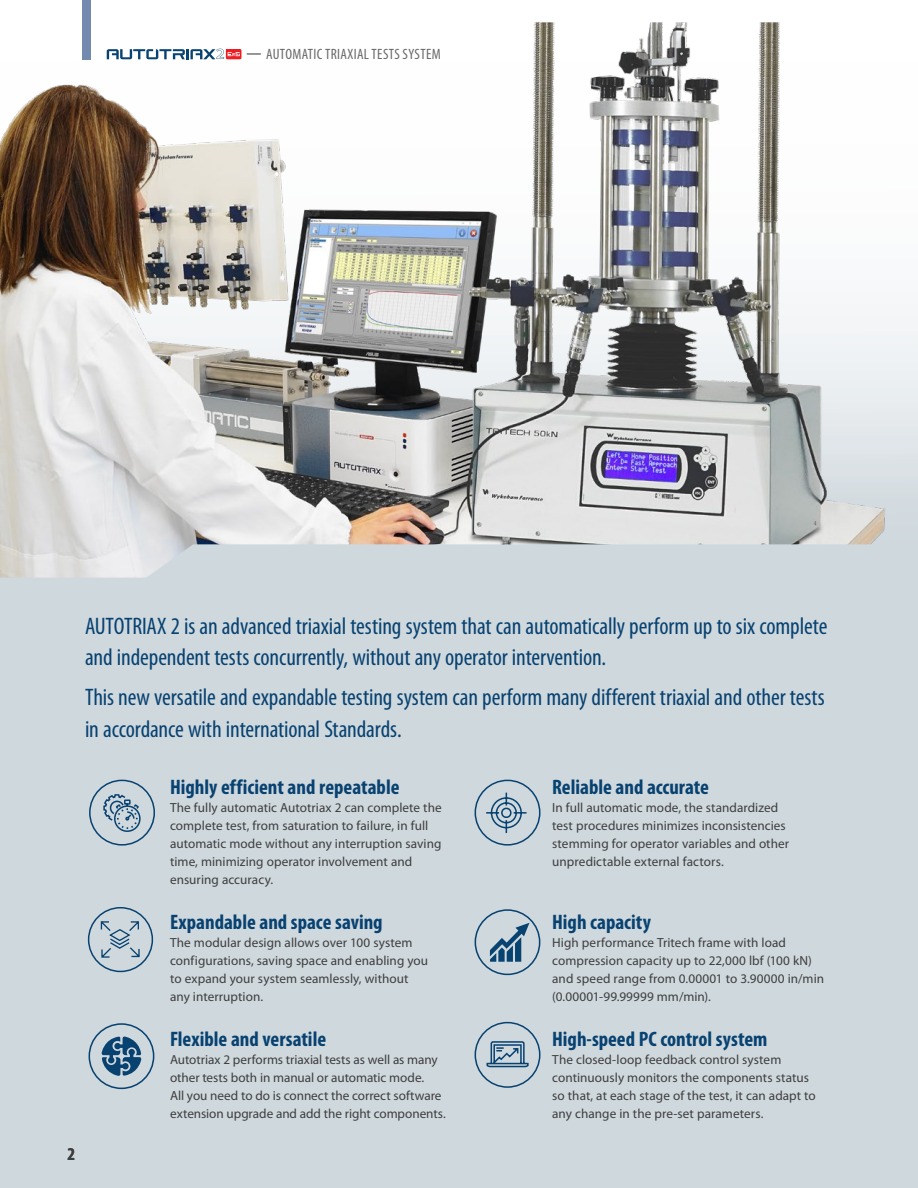
<style>
.page{position:relative;width:918px;height:1188px;background:#fff}
.page>*{position:absolute;margin:0;border:0;box-sizing:border-box;transform-origin:0 0}
.Heading_2{font:condensed 24px/31.5px "Myriad Pro";letter-spacing:-.005em;color:#084271}
.Heading_5{font:700 condensed 21px "Myriad Pro";color:#084271}
.t1{font:700 condensed 18px "Myriad Pro";color:#3e3e3f}
.t2{font:condensed 15px "Myriad Pro";letter-spacing:.02em;color:#69696c}
.body_copy{font:13.2px/18px "Myriad Pro";letter-spacing:.005em;color:#3e3e3f}
.Heading_5-2{font:13.2px/18px "Myriad Pro";letter-spacing:-.005em;color:#3e3e3f}
.s1{font-weight:700}
</style>
<div class="page">
<svg style="left:90px;top:0;width:828px;height:544px"></svg>
<img style="left:0;top:22px;width:889px;height:522px">
<div style="left:0;top:544px;width:918px;height:644px;background:#cfd8dd"></div>
<div style="left:89px;top:1023px;width:65px;height:66px;border:2px solid #084271;border-radius:50%"></div>
<svg style="left:102px;top:1036px;width:39px;height:40px;background:#567c9b"></svg>
<div style="left:88px;top:907px;width:65px;height:65px;border:2px solid #084271;border-radius:50%"></div>
<svg style="left:100px;top:920px;width:41px;height:38px;background:#aebfcb"></svg>
<div style="left:82px;top:0;width:8px;height:59px;background:#738aae"></div>
<svg style="left:88px;top:779px;width:68px;height:67px;background:#b1c2cd"></svg>
<div style="left:475px;top:909px;width:65px;height:66px;border:2px solid #084271;border-radius:50%"></div>
<svg style="left:490px;top:923px;width:40px;height:39px;background:#829eb3"></svg>
<svg style="left:474px;top:1021px;width:67px;height:68px;background:#afc0cb"></svg>
<svg style="left:474px;top:779px;width:67px;height:67px;background:#b2c2cd"></svg>
<svg style="left:107px;top:49px;width:134px;height:10px"></svg>
<p class="t2" style="left:247px;top:46px;width:196px"><span class="s1">—</span> AUTOMATIC TRIAXIAL TESTS SYSTEM</p>
<p class="Heading_2" style="left:85px;top:611px;width:744px">AUTOTRIAX 2 is an advanced triaxial testing system that can automatically perform up to six complete and independent tests concurrently, without any operator intervention.</p>
<p class="Heading_2" style="left:85px;top:682px;width:741px">This new versatile and expandable testing system can perform many different triaxial and other tests in accordance with international Standards.</p>
<h3 class="t1" style="left:68px;top:1144px;width:9px">2</h3>
<p class="Heading_5" style="left:170px;top:775px;width:231px">Highly efficient and repeatable</p>
<p class="body_copy" style="left:170px;top:798px;width:273px">The fully automatic Autotriax 2 can complete the complete test, from saturation to failure, in full automatic mode without any interruption saving time, minimizing operator involvement and ensuring accuracy.</p>
<p class="Heading_5" style="left:170px;top:910px;width:214px">Expandable and space saving</p>
<p class="body_copy" style="left:170px;top:933px;width:260px">The modular design allows over 100 system configurations, saving space and enabling you to expand your system seamlessly, without any interruption.</p>
<p class="Heading_5" style="left:170px;top:1027px;width:158px">Flexible and versatile</p>
<p class="Heading_5-2" style="left:170px;top:1050px;width:277px">Autotriax 2 performs triaxial tests as well as many other tests both in manual or automatic mode.<br>All you need to do is connect the correct software extension upgrade and add the right components.</p>
<p class="Heading_5" style="left:552px;top:775px;width:158px">Reliable and accurate</p>
<p class="body_copy" style="left:552px;top:798px;width:238px">In full automatic mode, the standardized test procedures minimizes inconsistencies stemming for operator variables and other unpredictable external factors.</p>
<p class="Heading_5" style="left:552px;top:910px;width:100px">High capacity</p>
<p class="body_copy" style="left:552px;top:933px;width:273px">High performance Tritech frame with load compression capacity up to 22,000 lbf (100 kN) and speed range from 0.00001 to 3.90000 in/min (0.00001-99.99999 mm/min).</p>
<p class="Heading_5" style="left:552px;top:1027px;width:217px">High-speed PC control system</p>
<p class="body_copy" style="left:552px;top:1050px;width:265px">The closed-loop feedback control system continuously monitors the components status so that, at each stage of the test, it can adapt to any change in the pre-set parameters.</p>
</div>
